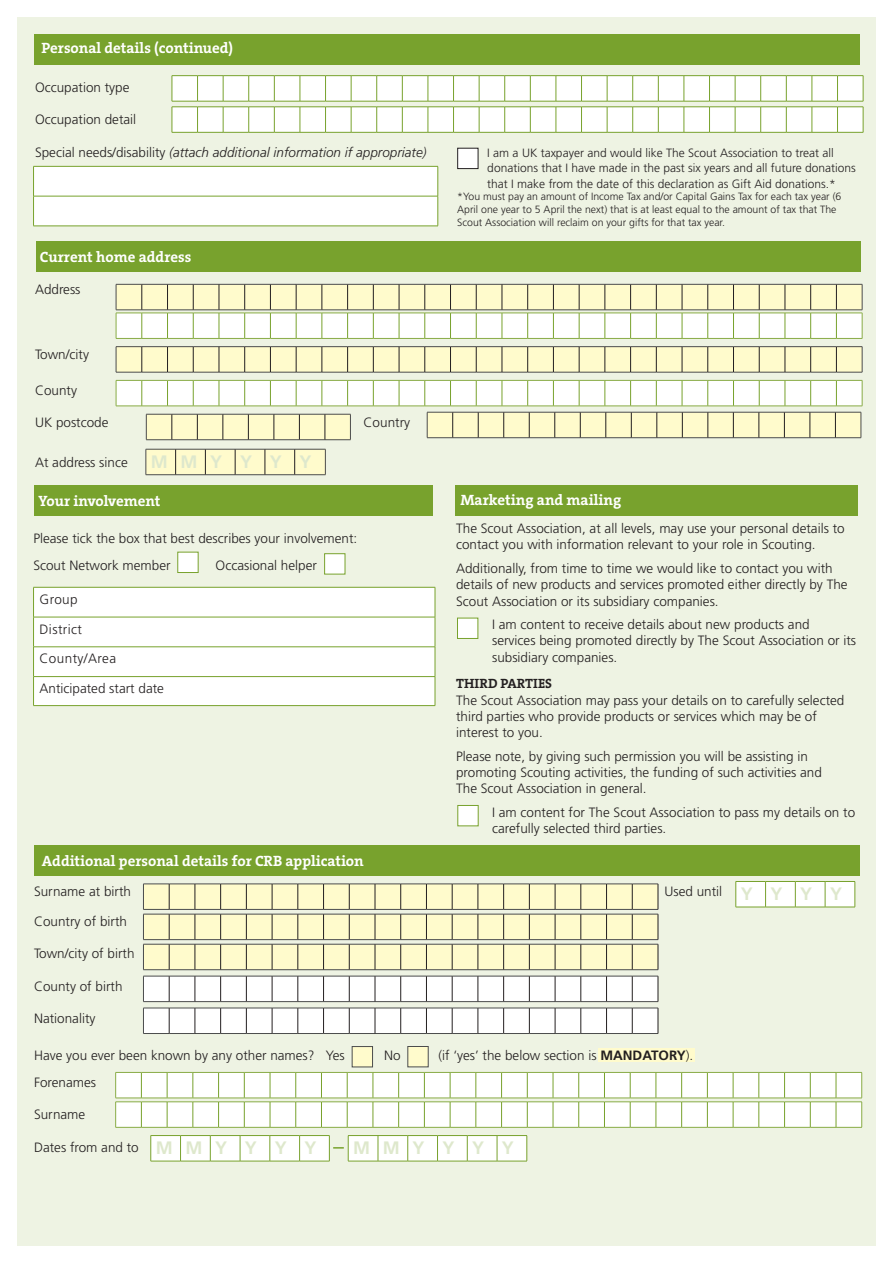
<style>
.page{position:relative;width:893px;height:1263px;background:#fff}
.page>*{position:absolute;margin:0;border:0;box-sizing:border-box;transform-origin:0 0}
.t1{font:700 18px "Frutiger";color:#dee8cc}
.t2{font:15px "The Serif HP7 Bld";color:#fff}
.AA_form_text{font:300 13.5px/16.2px "Frutiger";color:#231f20}
.AA_form_text-2{font:italic 300 13.5px "Frutiger";color:#231f20}
.main_text{font:300 13.5px "Frutiger";color:#231f20}
.AA_form_text-3{font:300 13.5px "Frutiger";letter-spacing:.03em;color:#231f20}
.t3{font:13.5px "The Serif HP7 Bld";color:#231f20}
.main_text-2{font:300 12px/16.2px "Frutiger";color:#231f20}
.main_text-3{font:300 10.5px/12.6px "Frutiger";color:#231f20}
.s1{font-style:normal}
.s2{font-weight:700}
</style>
<div class="page">
<div style="left:17px;top:17px;width:859px;height:1229px;background:#eef3e3"></div>
<div style="left:34px;top:845px;width:825px;height:31px;background:#78a22d"></div>
<div style="left:34px;top:486px;width:399px;height:30px;background:#78a22d"></div>
<div style="left:177px;top:552px;width:22px;height:21px;background:#fff;border:1px solid #78a22d"></div>
<div style="left:324px;top:553px;width:21px;height:21px;background:#fff;border:1px solid #78a22d"></div>
<div style="left:34px;top:588px;width:401px;height:117px;background:#fff"></div>
<hr style="left:33px;top:587px;width:1px;height:30px;background:#78a22d">
<hr style="left:33px;top:587px;width:402px;height:1px;background:#78a22d">
<hr style="left:435px;top:587px;width:1px;height:30px;background:#78a22d">
<hr style="left:33px;top:617px;width:1px;height:30px;background:#78a22d">
<hr style="left:33px;top:617px;width:402px;height:1px;background:#78a22d">
<hr style="left:435px;top:617px;width:1px;height:30px;background:#78a22d">
<hr style="left:33px;top:646px;width:402px;height:1px;background:#78a22d">
<svg style="left:33px;top:647px;width:1px;height:58px"></svg>
<hr style="left:33px;top:676px;width:402px;height:1px;background:#78a22d">
<svg style="left:435px;top:647px;width:1px;height:58px"></svg>
<hr style="left:33px;top:705px;width:402px;height:1px;background:#78a22d">
<div style="left:33px;top:166px;width:406px;height:60px;background:#fff"></div>
<hr style="left:33px;top:196px;width:1px;height:30px;background:#78a22d">
<hr style="left:33px;top:196px;width:405px;height:1px;background:#78a22d">
<hr style="left:438px;top:196px;width:1px;height:30px;background:#78a22d">
<hr style="left:33px;top:226px;width:405px;height:1px;background:#78a22d">
<svg style="left:172px;top:75px;width:692px;height:58px"></svg>
<svg style="left:116px;top:346px;width:747px;height:27px"></svg>
<svg style="left:116px;top:284px;width:747px;height:55px"></svg>
<div style="left:36px;top:242px;width:824px;height:30px;background:#78a22d"></div>
<svg style="left:116px;top:380px;width:747px;height:60px"></svg>
<div style="left:146px;top:449px;width:30px;height:26px;background:#fffbcc"></div>
<div style="left:295px;top:449px;width:30px;height:26px;background:#fffbcc"></div>
<hr style="left:146px;top:449px;width:30px;height:1px;background:#4b4c4d">
<svg style="left:146px;top:449px;width:1px;height:25px"></svg>
<hr style="left:295px;top:449px;width:31px;height:1px;background:#4b4c4d">
<svg style="left:325px;top:449px;width:1px;height:25px"></svg>
<hr style="left:146px;top:474px;width:30px;height:1px;background:#4b4c4d">
<hr style="left:295px;top:474px;width:31px;height:1px;background:#4b4c4d">
<svg style="left:175px;top:449px;width:120px;height:26px"></svg>
<div style="left:455px;top:485px;width:403px;height:30px;background:#78a22d"></div>
<div style="left:457px;top:618px;width:21px;height:21px;background:#fff;border:1px solid #78a22d"></div>
<div style="left:457px;top:805px;width:22px;height:21px;background:#fff;border:1px solid #78a22d"></div>
<div style="left:458px;top:148px;width:20px;height:21px;background:#fff"></div>
<div style="left:457px;top:148px;width:21px;height:21px;border:1px solid #231f20"></div>
<div style="left:35px;top:34px;width:825px;height:30px;background:#78a22d"></div>
<div style="left:598px;top:1048px;width:96px;height:14px;background:#fffbcc"></div>
<svg style="left:115px;top:1072px;width:747px;height:56px"></svg>
<svg style="left:151px;top:1135px;width:377px;height:27px"></svg>
<svg style="left:143px;top:884px;width:516px;height:86px"></svg>
<svg style="left:143px;top:976px;width:516px;height:26px"></svg>
<svg style="left:143px;top:1008px;width:516px;height:26px"></svg>
<svg style="left:735px;top:881px;width:121px;height:27px"></svg>
<hr style="left:795px;top:907px;width:30px;height:1px;background:#78a22d">
<hr style="left:825px;top:907px;width:30px;height:1px;background:#78a22d">
<div style="left:352px;top:1046px;width:21px;height:21px;background:#fffbcc"></div>
<div style="left:352px;top:1046px;width:21px;height:21px;border:1px solid #4b4c4d"></div>
<div style="left:407px;top:1046px;width:22px;height:21px;background:#fffbcc;border:1px solid #4b4c4d"></div>
<p class="t2" style="left:41px;top:38px;width:193px">Personal details (continued)</p>
<p class="AA_form_text" style="left:35px;top:79px;width:96px">Occupation type</p>
<p class="AA_form_text" style="left:35px;top:112px;width:103px">Occupation detail</p>
<p class="AA_form_text-2" style="left:35px;top:144px;width:393px"><span class="s1">Special needs/disability</span> (attach additional information if appropriate)</p>
<p class="t2" style="left:40px;top:247px;width:153px">Current home address</p>
<p class="AA_form_text" style="left:35px;top:282px;width:47px">Address</p>
<p class="AA_form_text" style="left:35px;top:346px;width:56px">Town/city</p>
<p class="AA_form_text" style="left:35px;top:382px;width:44px">County</p>
<p class="AA_form_text" style="left:35px;top:414px;width:75px">UK postcode</p>
<p class="AA_form_text" style="left:364px;top:414px;width:48px">Country</p>
<p class="AA_form_text" style="left:35px;top:454px;width:94px">At address since</p>
<p class="t1" style="left:151px;top:451px;width:18px">M</p>
<p class="t1" style="left:181px;top:451px;width:18px">M</p>
<p class="t1" style="left:210px;top:451px;width:14px">Y</p>
<p class="t1" style="left:240px;top:451px;width:14px">Y</p>
<p class="t1" style="left:270px;top:451px;width:14px">Y</p>
<p class="t1" style="left:300px;top:451px;width:14px">Y</p>
<p class="t2" style="left:39px;top:491px;width:124px">Your involvement</p>
<p class="AA_form_text" style="left:33px;top:530px;width:326px">Please tick the box that best describes your involvement:</p>
<p class="AA_form_text" style="left:33px;top:557px;width:139px">Scout Network member</p>
<p class="AA_form_text" style="left:216px;top:557px;width:103px">Occasional helper</p>
<p class="AA_form_text" style="left:40px;top:591px;width:40px">Group</p>
<p class="AA_form_text-3" style="left:40px;top:621px;width:44px">District</p>
<p class="AA_form_text-3" style="left:40px;top:651px;width:78px">County/Area</p>
<p class="AA_form_text" style="left:40px;top:680px;width:126px">Anticipated start date</p>
<p class="t2" style="left:42px;top:850px;width:323px">Additional personal details for CRB application</p>
<p class="main_text-2" style="left:487px;top:145px;width:348px">I am a UK taxpayer and would like The Scout Association to treat all</p>
<p class="main_text-2" style="left:487px;top:159px;width:370px">donations that I have made in the past six years and all future donations that I make from the date of this declaration as Gift Aid donations.*</p>
<p class="main_text-3" style="left:457px;top:190px;width:386px">*You must pay an amount of Income Tax and/or Capital Gains Tax for each tax year (6<br>April one year to 5 April the next) that is at least equal to the amount of tax that The<br>Scout Association will reclaim on your gifts for that tax year.</p>
<p class="t2" style="left:460px;top:490px;width:162px">Marketing and mailing</p>
<p class="AA_form_text" style="left:456px;top:520px;width:390px">The Scout Association, at all levels, may use your personal details to contact you with information relevant to your role in Scouting.</p>
<p class="AA_form_text" style="left:456px;top:560px;width:393px">Additionally, from time to time we would like to contact you with details of new products and services promoted either directly by The<br>Scout Association or its subsidiary companies.</p>
<p class="AA_form_text" style="left:492px;top:616px;width:366px">I am content to receive details about new products and services being promoted directly by The Scout Association or its subsidiary companies.</p>
<p class="t3" style="left:456px;top:675px;width:97px">THIRD PARTIES</p>
<p class="AA_form_text" style="left:456px;top:692px;width:390px">The Scout Association may pass your details on to carefully selected third parties who provide products or services which may be of</p>
<p class="AA_form_text" style="left:456px;top:724px;width:88px">interest to you.</p>
<p class="AA_form_text" style="left:456px;top:748px;width:353px">Please note, by giving such permission you will be assisting in</p>
<p class="AA_form_text" style="left:456px;top:764px;width:367px">promoting Scouting activities, the funding of such activities and</p>
<p class="AA_form_text" style="left:456px;top:780px;width:192px">The Scout Association in general.</p>
<p class="AA_form_text" style="left:492px;top:804px;width:365px">I am content for The Scout Association to pass my details on to carefully selected third parties.</p>
<p class="AA_form_text" style="left:664px;top:883px;width:59px">Used until</p>
<p class="t1" style="left:741px;top:883px;width:14px">Y</p>
<p class="t1" style="left:770px;top:883px;width:14px">Y</p>
<p class="t1" style="left:800px;top:883px;width:14px">Y</p>
<p class="t1" style="left:830px;top:883px;width:14px">Y</p>
<p class="AA_form_text" style="left:34px;top:883px;width:98px">Surname at birth</p>
<p class="main_text" style="left:34px;top:914px;width:95px">Country of birth</p>
<p class="main_text" style="left:34px;top:946px;width:102px">Town/city of birth</p>
<p class="main_text" style="left:34px;top:978px;width:90px">County of birth</p>
<p class="main_text" style="left:34px;top:1011px;width:63px">Nationality</p>
<p class="AA_form_text" style="left:34px;top:1047px;width:312px">Have you ever been known by any other names? Yes</p>
<p class="AA_form_text" style="left:384px;top:1047px;width:18px">No</p>
<p class="AA_form_text" style="left:438px;top:1047px;width:256px">(if ‘yes’ the below section is <span class="s2">MANDATORY</span>).</p>
<p class="AA_form_text" style="left:34px;top:1074px;width:64px">Forenames</p>
<p class="AA_form_text" style="left:34px;top:1106px;width:53px">Surname</p>
<p class="AA_form_text" style="left:34px;top:1139px;width:106px">Dates from and to</p>
<p class="t1" style="left:156px;top:1137px;width:18px">M</p>
<p class="t1" style="left:185px;top:1137px;width:18px">M</p>
<p class="t1" style="left:215px;top:1137px;width:14px">Y</p>
<p class="t1" style="left:245px;top:1137px;width:14px">Y</p>
<p class="t1" style="left:275px;top:1137px;width:14px">Y</p>
<p class="t1" style="left:304px;top:1137px;width:14px">Y</p>
<p class="t1" style="left:353px;top:1137px;width:18px">M</p>
<p class="t1" style="left:383px;top:1137px;width:18px">M</p>
<p class="t1" style="left:413px;top:1137px;width:14px">Y</p>
<p class="t1" style="left:442px;top:1137px;width:14px">Y</p>
<p class="t1" style="left:472px;top:1137px;width:14px">Y</p>
<p class="t1" style="left:502px;top:1137px;width:14px">Y</p>
</div>
